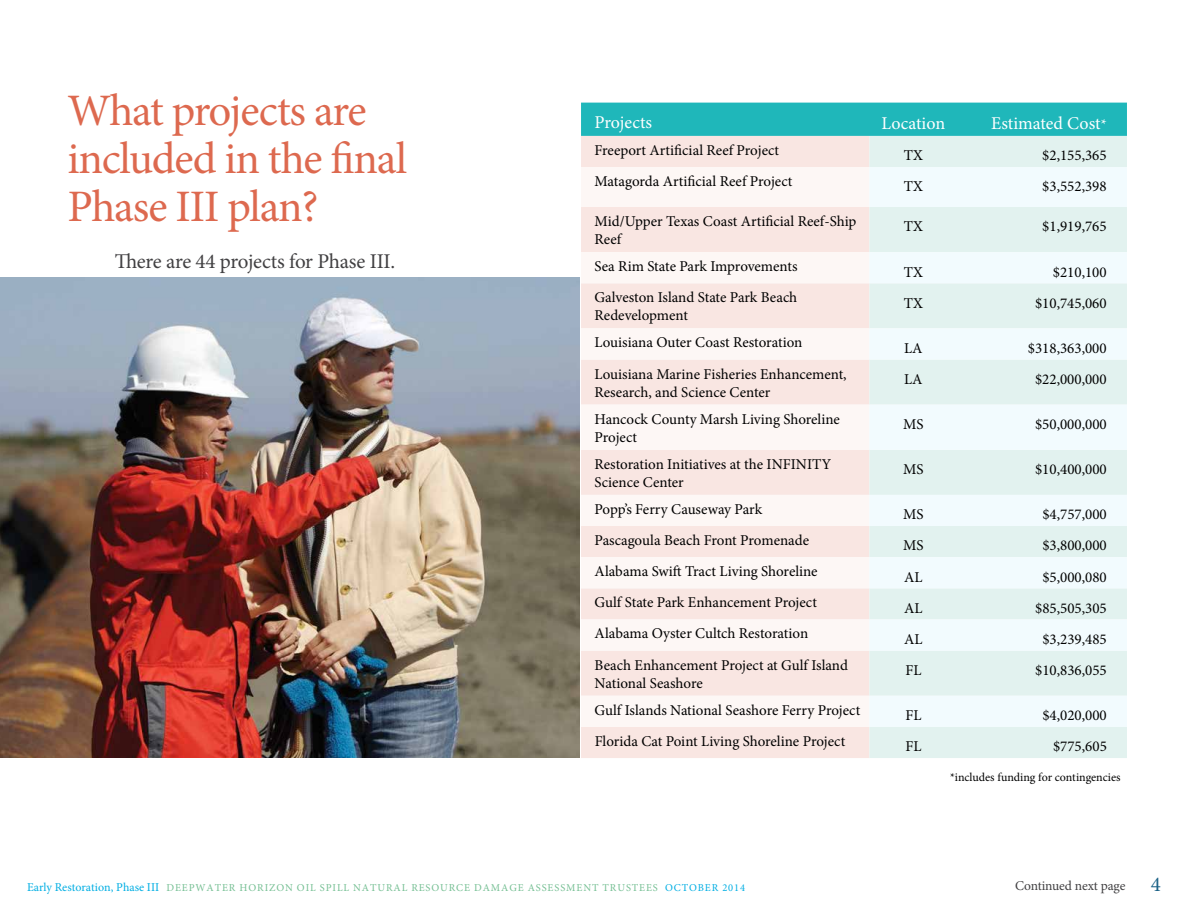
<style>
.page{position:relative;width:1188px;height:918px;background:#fff}
.page>*{position:absolute;margin:0;border:0;box-sizing:border-box;transform-origin:0 0}
.t1{font:45px/48px "Minion Pro";letter-spacing:-.03em;color:#dd694f}
.t2{font:21px "Minion Pro";letter-spacing:-.015em;color:#414042}
.t3{font:21px "Minion Pro";color:#1a6186}
.t4{font:18px "Minion Pro";color:#fff}
.t5{font:15px/18px "Minion Pro";color:#000}
.t6{font:13.5px "Minion Pro";letter-spacing:-.01em;color:#414042}
.t7{font:12px "Minion Pro";color:#000}
.t8{font:10.5px "Minion Pro";letter-spacing:.085em;color:#75bf93}
.s1{font-size:15px}
.s2{font-size:12px;color:#00aee3}
.s3{color:#00aee3}
</style>
<div class="page">
<div style="left:581px;top:103px;width:546px;height:33px;background:#1fb7ba"></div>
<div style="left:581px;top:136px;width:288px;height:622px;background:#f9e6e2"></div>
<div style="left:869px;top:136px;width:258px;height:622px;background:#e2f2ef"></div>
<svg style="left:581px;top:167px;width:288px;height:560px;fill:#f9e6e3"></svg>
<svg style="left:869px;top:167px;width:258px;height:560px"></svg>
<img style="left:0;top:278px;width:580px;height:480px">
<h1 class="t1" style="left:68px;top:86px;width:341px">What projects are included in the final<br>Phase III plan?</h1>
<h2 class="t2" style="left:115px;top:247px;width:282px">There are 44 projects for Phase III.</h2>
<p class="t4" style="left:595px;top:110px;width:59px">Projects</p>
<p class="t4" style="left:882px;top:111px;width:65px">Location</p>
<p class="t4" style="left:991px;top:111px;width:117px">Estimated Cost<span class="s1">*</span></p>
<p class="t5" style="left:595px;top:141px;width:186px">Freeport Artificial Reef Project</p>
<p class="t5" style="left:904px;top:147px;width:21px">TX</p>
<p class="t5" style="left:1042px;top:147px;width:66px">$2,155,365</p>
<p class="t5" style="left:595px;top:172px;width:199px">Matagorda Artificial Reef Project</p>
<p class="t5" style="left:904px;top:178px;width:21px">TX</p>
<p class="t5" style="left:1042px;top:178px;width:66px">$3,552,398</p>
<p class="t5" style="left:595px;top:212px;width:263px">Mid/Upper Texas Coast Artificial Reef-Ship<br>Reef</p>
<p class="t5" style="left:904px;top:218px;width:21px">TX</p>
<p class="t5" style="left:1042px;top:218px;width:66px">$1,919,765</p>
<p class="t5" style="left:595px;top:257px;width:205px">Sea Rim State Park Improvements</p>
<p class="t5" style="left:904px;top:263px;width:21px">TX</p>
<p class="t5" style="left:1053px;top:263px;width:55px">$210,100</p>
<p class="t5" style="left:595px;top:289px;width:204px">Galveston Island State Park Beach<br>Redevelopment</p>
<p class="t5" style="left:904px;top:294px;width:21px">TX</p>
<p class="t5" style="left:1035px;top:294px;width:73px">$10,745,060</p>
<p class="t5" style="left:595px;top:334px;width:209px">Louisiana Outer Coast Restoration</p>
<p class="t5" style="left:904px;top:339px;width:20px">LA</p>
<p class="t5" style="left:1028px;top:339px;width:80px">$318,363,000</p>
<p class="t5" style="left:595px;top:365px;width:254px">Louisiana Marine Fisheries Enhancement,<br>Research, and Science Center</p>
<p class="t5" style="left:904px;top:370px;width:20px">LA</p>
<p class="t5" style="left:1035px;top:370px;width:73px">$22,000,000</p>
<p class="t5" style="left:595px;top:410px;width:247px">Hancock County Marsh Living Shoreline<br>Project</p>
<p class="t5" style="left:903px;top:415px;width:22px">MS</p>
<p class="t5" style="left:1035px;top:415px;width:73px">$50,000,000</p>
<p class="t5" style="left:595px;top:455px;width:238px">Restoration Initiatives at the INFINITY<br>Science Center</p>
<p class="t5" style="left:903px;top:460px;width:22px">MS</p>
<p class="t5" style="left:1035px;top:460px;width:73px">$10,400,000</p>
<p class="t5" style="left:595px;top:500px;width:169px">Popp’s Ferry Causeway Park</p>
<p class="t5" style="left:903px;top:506px;width:22px">MS</p>
<p class="t5" style="left:1042px;top:506px;width:66px">$4,757,000</p>
<p class="t5" style="left:595px;top:531px;width:216px">Pascagoula Beach Front Promenade</p>
<p class="t5" style="left:903px;top:537px;width:22px">MS</p>
<p class="t5" style="left:1042px;top:537px;width:66px">$3,800,000</p>
<p class="t5" style="left:595px;top:562px;width:225px">Alabama Swift Tract Living Shoreline</p>
<p class="t5" style="left:904px;top:568px;width:20px">AL</p>
<p class="t5" style="left:1042px;top:568px;width:66px">$5,000,080</p>
<p class="t5" style="left:595px;top:594px;width:224px">Gulf State Park Enhancement Project</p>
<p class="t5" style="left:904px;top:599px;width:20px">AL</p>
<p class="t5" style="left:1035px;top:599px;width:73px">$85,505,305</p>
<p class="t5" style="left:595px;top:625px;width:215px">Alabama Oyster Cultch Restoration</p>
<p class="t5" style="left:904px;top:630px;width:20px">AL</p>
<p class="t5" style="left:1042px;top:630px;width:66px">$3,239,485</p>
<p class="t5" style="left:595px;top:656px;width:255px">Beach Enhancement Project at Gulf Island<br>National Seashore</p>
<p class="t5" style="left:906px;top:661px;width:18px">FL</p>
<p class="t5" style="left:1035px;top:661px;width:73px">$10,836,055</p>
<p class="t5" style="left:595px;top:701px;width:267px">Gulf Islands National Seashore Ferry Project</p>
<p class="t5" style="left:906px;top:706px;width:18px">FL</p>
<p class="t5" style="left:1042px;top:706px;width:66px">$4,020,000</p>
<p class="t5" style="left:595px;top:732px;width:252px">Florida Cat Point Living Shoreline Project</p>
<p class="t5" style="left:906px;top:738px;width:18px">FL</p>
<p class="t5" style="left:1053px;top:738px;width:55px">$775,605</p>
<p class="t7" style="left:950px;top:769px;width:172px">*includes funding for contingencies</p>
<p class="t8" style="left:27px;top:881px;width:720px"><span class="s2">Early Restoration, Phase III</span> DEEPWATER HORIZON OIL SPILL NATURAL RESOURCE DAMAGE ASSESSMENT TRUSTEES <span class="s3">OCTOBER 2014</span></p>
<h2 class="t3" style="left:1151px;top:870px;width:12px">4</h2>
<p class="t6" style="left:1015px;top:877px;width:112px">Continued next page</p>
</div>
